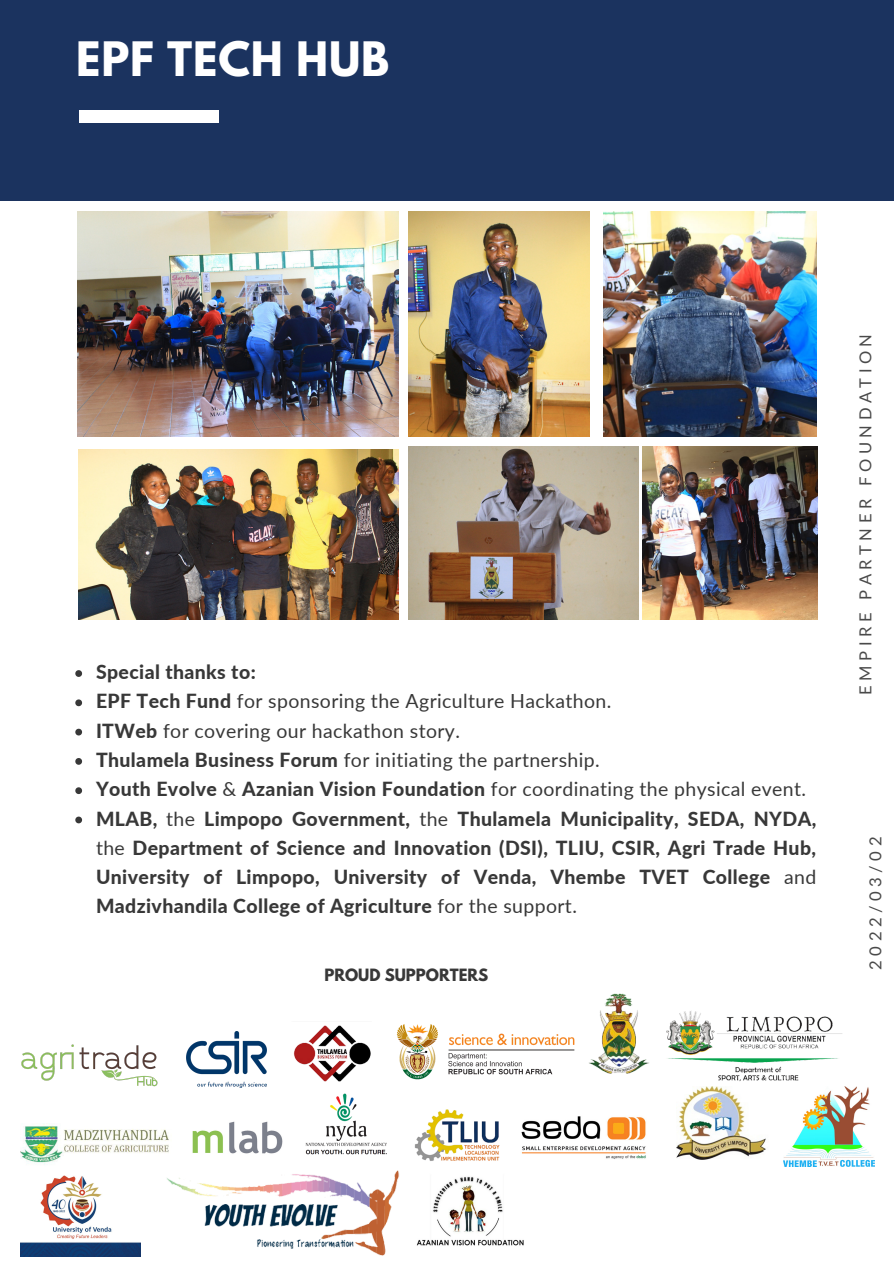
<style>
.page{position:relative;width:894px;height:1264px;background:#fff}
.page>*{position:absolute;margin:0;border:0;box-sizing:border-box;transform-origin:0 0}
.t1{font:700 42px "League Spartan";letter-spacing:.02em;color:#fff}
.t2{font:800 19.5px/29.2px "Lato";letter-spacing:.02em;color:#383838;text-align:justify}
.t3{font:19.5px "Lato";letter-spacing:.02em;color:#383838}
.t4{font:16.65px "Lato";letter-spacing:.27em;color:#4a4a4a}
.t5{font:16.5px "Lato";letter-spacing:.27em;color:#4a4a4a}
.t6{font:700 15px "League Spartan";color:#383838}
.s1{font-weight:800}
.s2{font-weight:400}
</style>
<div class="page">
<div style="left:0;top:0;width:893px;height:200px;background:#1b335f"></div>
<div style="left:79px;top:110px;width:139px;height:13px;background:#fff"></div>
<img style="left:77px;top:211px;width:321px;height:226px">
<img style="left:408px;top:211px;width:181px;height:226px">
<img style="left:408px;top:447px;width:230px;height:172px">
<img style="left:603px;top:211px;width:213px;height:226px">
<img style="left:642px;top:447px;width:175px;height:172px">
<img style="left:79px;top:449px;width:320px;height:170px">
<img style="left:21px;top:1044px;width:137px;height:43px">
<img style="left:186px;top:1031px;width:80px;height:56px">
<img style="left:293px;top:1025px;width:78px;height:57px">
<img style="left:396px;top:1024px;width:170px;height:56px">
<img style="left:566px;top:993px;width:83px;height:81px">
<img style="left:666px;top:1011px;width:176px;height:70px">
<img style="left:21px;top:1124px;width:148px;height:41px">
<img style="left:192px;top:1121px;width:91px;height:33px">
<img style="left:306px;top:1093px;width:81px;height:61px">
<img style="left:414px;top:1109px;width:86px;height:52px">
<img style="left:521px;top:1116px;width:125px;height:43px">
<img style="left:676px;top:1086px;width:90px;height:72px">
<img style="left:783px;top:1086px;width:91px;height:80px">
<img style="left:21px;top:1175px;width:119px;height:81px">
<img style="left:167px;top:1170px;width:232px;height:86px">
<img style="left:417px;top:1176px;width:107px;height:70px">
<svg style="left:75px;top:670px;width:7px;height:7px"></svg>
<svg style="left:75px;top:699px;width:7px;height:7px"></svg>
<svg style="left:75px;top:728px;width:7px;height:7px"></svg>
<svg style="left:75px;top:758px;width:7px;height:6px"></svg>
<svg style="left:75px;top:787px;width:7px;height:7px"></svg>
<svg style="left:75px;top:816px;width:7px;height:7px"></svg>
<p class="t1" style="left:76px;top:38px;width:314px">EPF TECH HUB</p>
<p class="t2" style="left:96px;top:657px;width:161px">Special thanks to:</p>
<p class="t3" style="left:96px;top:689px;width:516px"><span class="s1">EPF Tech Fund</span> for sponsoring the Agriculture Hackathon.</p>
<p class="t3" style="left:96px;top:718px;width:365px"><span class="s1">ITWeb</span> for covering our hackathon story.</p>
<p class="t3" style="left:96px;top:747px;width:505px"><span class="s1">Thulamela Business Forum</span> for initiating the partnership.</p>
<p class="t2" style="left:96px;top:774px;width:711px">Youth Evolve <span class="s2">&amp;</span> Azanian Vision Foundation <span class="s2">for coordinating the physical event.</span></p>
<p class="t2" style="left:96px;top:803px;width:721px">MLAB, <span class="s2">the</span> Limpopo Government, <span class="s2">the</span> Thulamela Municipality, SEDA, NYDA, <span class="s2">the</span> Department of Science and Innovation (DSI), TLIU, CSIR, Agri Trade Hub, University of Limpopo, University of Venda, Vhembe TVET College <span class="s2">and </span>Madzivhandila College of Agriculture <span class="s2">for the support.</span></p>
<p class="t6" style="left:324px;top:967px;width:165px">PROUD SUPPORTERS</p>
<p class="t5" style="left:854px;top:694px;width:362px;rotate:-90deg">EMPIRE PARTNER FOUNDATION</p>
<p class="t4" style="left:864px;top:969px;width:135px;rotate:-90deg">2022/03/02</p>
</div>
